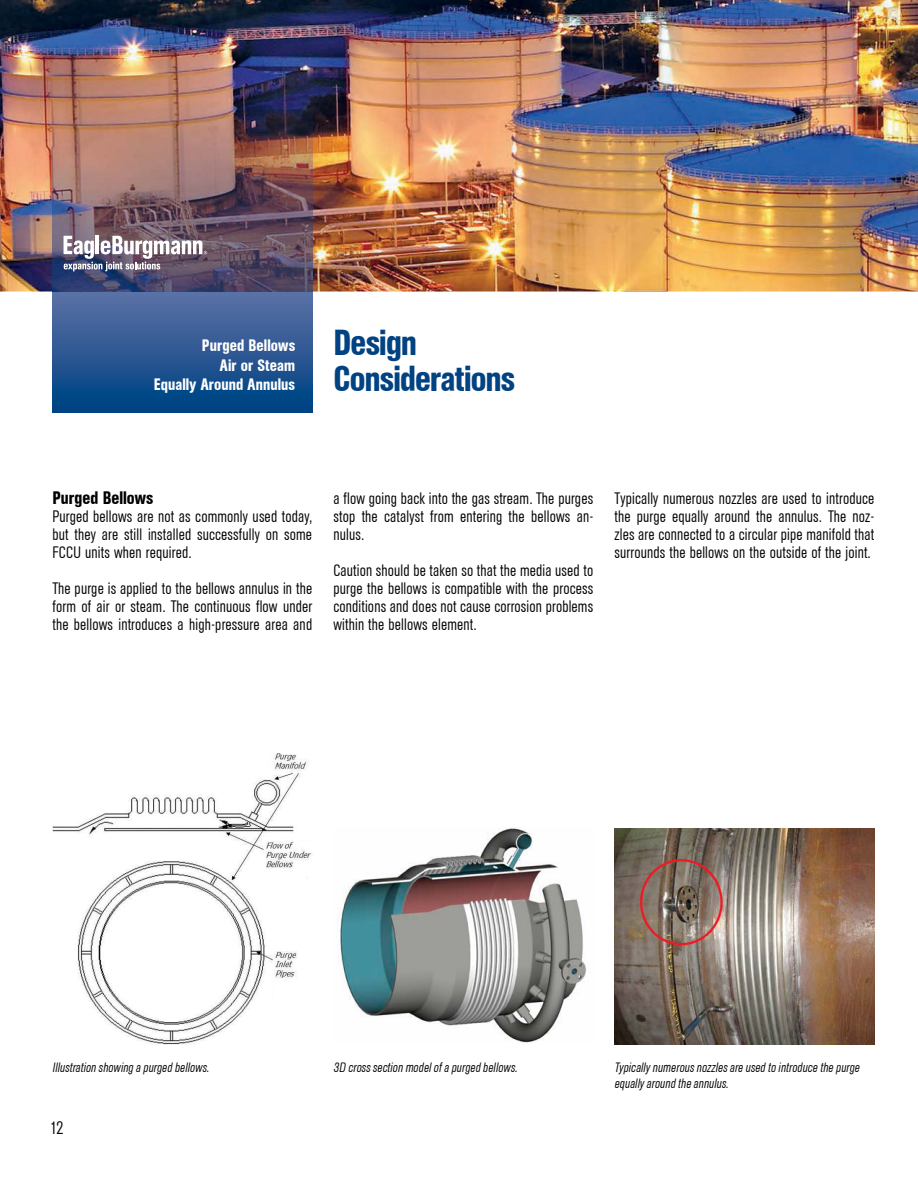
<style>
.page{position:relative;width:918px;height:1188px;background:#fff}
.page>*{position:absolute;margin:0;border:0;box-sizing:border-box;transform-origin:0 0}
.t1{font:500 36px/36px "AG Buch Condensed BQ";letter-spacing:-.02em;color:#004282}
.t2{font:500 18px "AG Buch Condensed BQ";letter-spacing:.005em;color:#000}
.t3{font:300 18px "AG Buch Condensed BQ";color:#000}
.t4{font:300 16.5px/18px "AG Buch Condensed BQ";letter-spacing:.01em;color:#000;text-align:justify}
.t5{font:500 16.5px/19.5px "AG Buch Condensed BQ";letter-spacing:.01em;color:#fff;text-align:right}
.t6{font:italic 300 13.5px/16.5px "AG Buch Condensed BQ";letter-spacing:.01em;color:#000}
</style>
<div class="page">
<img style="left:0;top:0;width:918px;height:292px">
<div style="left:52px;top:292px;width:260px;height:120px;background:linear-gradient(to bottom,#5f71a6,#004181)"></div>
<img style="left:52px;top:57px;width:260px;height:235px">
<svg style="left:64px;top:236px;width:143px;height:35px"></svg>
<img style="left:338px;top:828px;width:249px;height:215px">
<img style="left:615px;top:828px;width:259px;height:216px">
<img style="left:52px;top:753px;width:260px;height:291px">
<p class="t5" style="left:154px;top:336px;width:143px">Purged Bellows<br>Air or Steam<br>Equally Around Annulus</p>
<h1 class="t1" style="left:333px;top:325px;width:183px">Design<br>Considerations</h1>
<p class="t2" style="left:52px;top:488px;width:102px">Purged Bellows</p>
<p class="t4" style="left:52px;top:508px;width:261px">Purged bellows are not as commonly used today, but they are still installed successfully on some FCCU units when required.</p>
<p class="t4" style="left:52px;top:580px;width:261px">The purge is applied to the bellows annulus in the form of air or steam. The continuous flow under the bellows introduces a high-pressure area and</p>
<p class="t4" style="left:333px;top:490px;width:261px">a flow going back into the gas stream. The purges stop the catalyst from entering the bellows an&shy;nulus.</p>
<p class="t4" style="left:333px;top:562px;width:261px">Caution should be taken so that the media used to purge the bellows is compatible with the process conditions and does not cause corrosion problems within the bellows element.</p>
<p class="t4" style="left:615px;top:490px;width:261px">Typically numerous nozzles are used to introduce the purge equally around the annulus. The noz&shy;zles are connected to a circular pipe manifold that surrounds the bellows on the outside of the joint.</p>
<p class="t6" style="left:52px;top:1059px;width:158px">Illustration showing a purged bellows.</p>
<p class="t6" style="left:333px;top:1060px;width:185px">3D cross section model of a purged bellows.</p>
<p class="t6" style="left:615px;top:1059px;width:247px">Typically numerous nozzles are used to introduce the purge equally around the annulus.</p>
<p class="t3" style="left:50px;top:1118px;width:16px">12</p>
</div>
